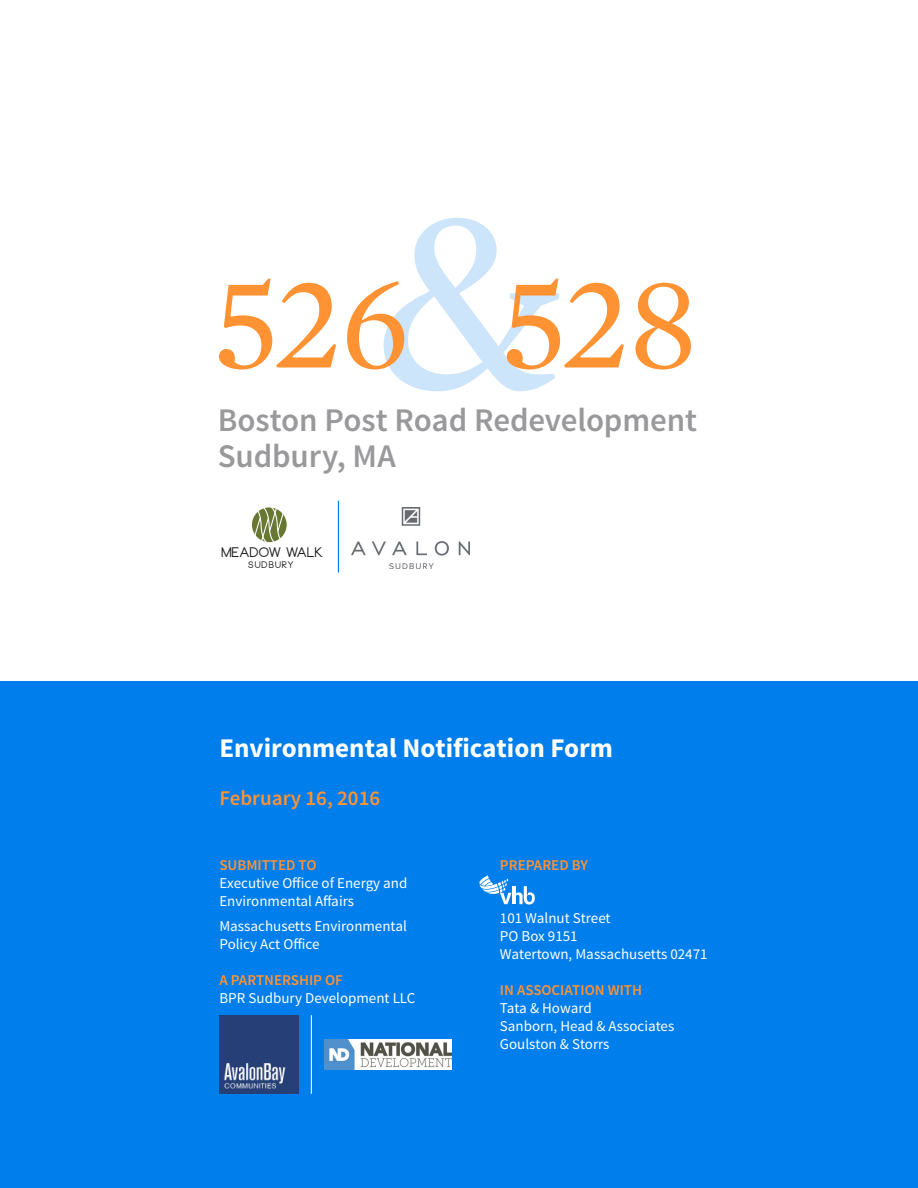
<style>
.page{position:relative;width:918px;height:1188px;background:#fff}
.page>*{position:absolute;margin:0;border:0;box-sizing:border-box;transform-origin:0 0}
.t1{font:270px "Mercury Text G1";color:#007eeb}
.t2{font:135px "Mercury Text G1";letter-spacing:-.04em;color:#ff9232}
.t3{font:600 33px/36px "Source Sans Pro";letter-spacing:-.005em;color:#99989b}
.t4{font:700 27px "Source Sans Pro";color:#fff}
.t5{font:600 21px "Source Sans Pro";color:#ff9232}
.t6{font:15px/18px "Source Sans Pro";color:#fff}
.t7{font:600 15px "Source Sans Pro";color:#ff9232}
.t8{font:700 13.65px "Neou";color:#231f20}
.t9{font:700 9.3px "Neou";letter-spacing:.1em;color:#231f20}
</style>
<div class="page">
<div style="left:0;top:681px;width:918px;height:507px;background:#007eeb"></div>
<svg style="left:479px;top:875px;width:56px;height:29px"></svg>
<img style="left:352px;top:507px;width:118px;height:61px">
<svg style="left:252px;top:507px;width:34px;height:36px"></svg>
<hr style="left:338px;top:501px;width:1px;height:72px;background:#007eeb">
<hr style="left:311px;top:1015px;width:1px;height:79px;background:#fff">
<img style="left:220px;top:1015px;width:78px;height:79px">
<img style="left:325px;top:1039px;width:127px;height:31px">
<h1 class="t1" style="left:373px;top:103px;width:192px">&amp;</h1>
<p class="t2" style="left:212px;top:225px;width:200px">526</p>
<p class="t2" style="left:500px;top:225px;width:200px">528</p>
<p class="t3" style="left:218px;top:403px;width:481px">Boston Post Road Redevelopment<br>Sudbury, MA</p>
<p class="t8" style="left:222px;top:545px;width:103px">MEADOW WALK</p>
<p class="t9" style="left:248px;top:560px;width:47px">SUDBURY</p>
<p class="t4" style="left:219px;top:731px;width:395px">Environmental Notification Form</p>
<p class="t5" style="left:219px;top:785px;width:162px">February 16, 2016</p>
<p class="t7" style="left:219px;top:856px;width:99px">SUBMITTED TO</p>
<p class="t6" style="left:219px;top:875px;width:190px">Executive Office of Energy and<br>Environmental Affairs</p>
<p class="t6" style="left:219px;top:917px;width:189px">Massachusetts Environmental<br>Policy Act Office</p>
<p class="t7" style="left:219px;top:971px;width:125px">A PARTNERSHIP OF</p>
<p class="t6" style="left:219px;top:989px;width:198px">BPR Sudbury Development LLC</p>
<p class="t7" style="left:500px;top:856px;width:90px">PREPARED BY</p>
<p class="t6" style="left:500px;top:909px;width:112px">101 Walnut Street</p>
<p class="t6" style="left:500px;top:927px;width:79px">PO Box 9151</p>
<p class="t6" style="left:500px;top:945px;width:209px">Watertown, Massachusetts 02471</p>
<p class="t7" style="left:500px;top:981px;width:144px">IN ASSOCIATION WITH</p>
<p class="t6" style="left:500px;top:999px;width:93px">Tata &amp; Howard</p>
<p class="t6" style="left:500px;top:1017px;width:176px">Sanborn, Head &amp; Associates</p>
<p class="t6" style="left:500px;top:1035px;width:111px">Goulston &amp; Storrs</p>
</div>
